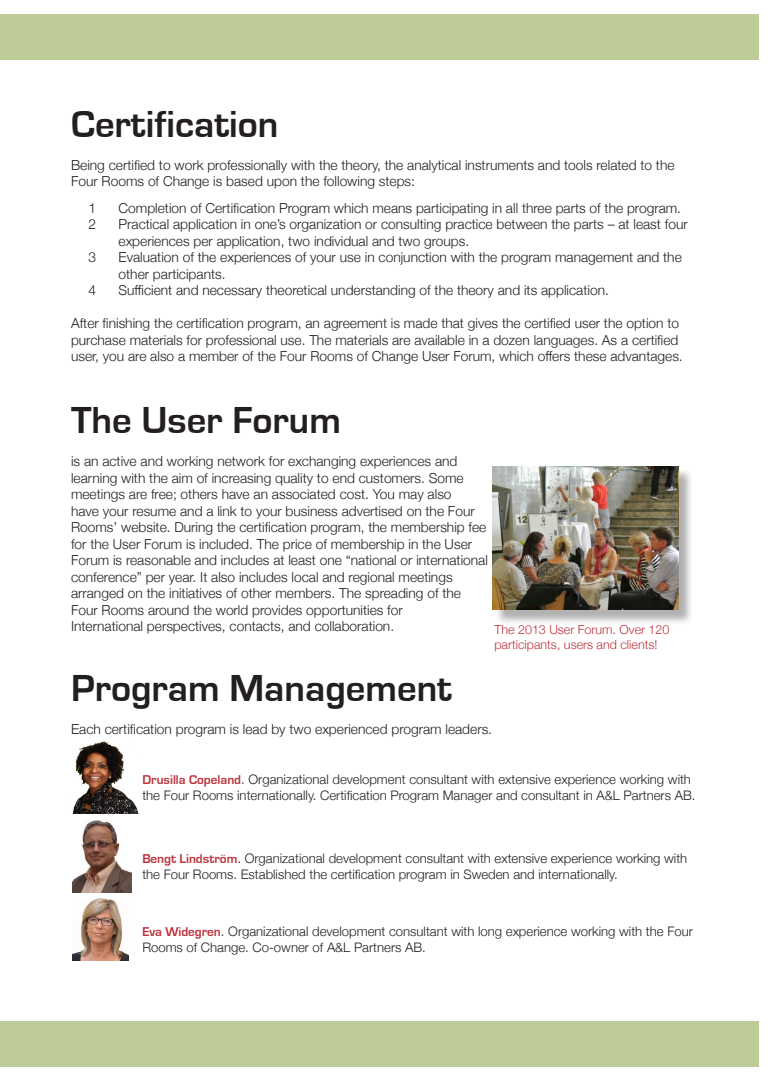
<style>
.page{position:relative;width:773px;height:1081px;background:#fff}
.page>*{position:absolute;margin:0;border:0;box-sizing:border-box;transform-origin:0 0}
.t1{font:700 38.75px "Eurostile";color:#231f20}
.t2{font:300 13.75px/16.5px "Helvetica Neue";color:#231f20}
.t3{font:300 13.12px/15.8px "Helvetica Neue";color:#231f20}
.t4{font:300 12.5px "Helvetica Neue";color:#bc343d}
.s1{font-family:"Eurostile";font-weight:700;color:#bc343d}
</style>
<div class="page">
<img style="left:73px;top:898px;width:55px;height:63px">
<div style="left:0;top:1022px;width:758px;height:45px;background:#becd97"></div>
<div style="left:0;top:14px;width:758px;height:45px;background:#becd97"></div>
<div style="left:69px;top:819px;width:68px;height:75px;background:#fff;border:1px solid #fff"></div>
<img style="left:73px;top:819px;width:58px;height:73px">
<div style="left:494px;top:468px;width:200px;height:157px;background:#231f20;opacity:.35"></div>
<img style="left:493px;top:466px;width:185px;height:143px">
<img style="left:72px;top:741px;width:67px;height:72px">
<p class="t1" style="left:71px;top:103px;width:209px">Certification</p>
<p class="t2" style="left:71px;top:155px;width:605px">Being certified to work professionally with the theory, the analytical instruments and tools related to the<br>Four Rooms of Change is based upon the following steps:</p>
<p class="t2" style="left:88px;top:198px;width:9px">1</p>
<p class="t2" style="left:118px;top:198px;width:564px">Completion of Certification Program which means participating in all three parts of the program.</p>
<p class="t2" style="left:88px;top:215px;width:9px">2</p>
<p class="t2" style="left:118px;top:215px;width:570px">Practical application in one’s organization or consulting practice between the parts – at least four experiences per application, two individual and two groups.</p>
<p class="t2" style="left:88px;top:248px;width:9px">3</p>
<p class="t2" style="left:118px;top:248px;width:564px">Evaluation of the experiences of your use in conjunction with the program management and the other participants.</p>
<p class="t2" style="left:88px;top:281px;width:9px">4</p>
<p class="t2" style="left:118px;top:281px;width:492px">Sufficient and necessary theoretical understanding of the theory and its application.</p>
<p class="t2" style="left:71px;top:314px;width:613px">After finishing the certification program, an agreement is made that gives the certified user the option to purchase materials for professional use. The materials are available in a dozen languages. As a certified user, you are also a member of the Four Rooms of Change User Forum, which offers these advantages.</p>
<p class="t1" style="left:71px;top:399px;width:271px">The User Forum</p>
<p class="t2" style="left:71px;top:452px;width:394px">is an active and working network for exchanging experiences and learning with the aim of increasing quality to end customers. Some</p>
<p class="t2" style="left:71px;top:485px;width:418px">meetings are free; others have an associated cost. You may also<br>have your resume and a link to your business advertised on the Four Rooms’ website. During the certification program, the membership fee for the User Forum is included. The price of membership in the User Forum is reasonable and includes at least one “national or international conference” per year. It also includes local and regional meetings</p>
<p class="t2" style="left:71px;top:584px;width:391px">arranged on the initiatives of other members. The spreading of the</p>
<p class="t2" style="left:71px;top:600px;width:333px">Four Rooms around the world provides opportunities for</p>
<p class="t2" style="left:71px;top:617px;width:324px">International perspectives, contacts, and collaboration.</p>
<p class="t4" style="left:494px;top:619px;width:176px">The 2013 User Forum. Over 120</p>
<p class="t4" style="left:494px;top:634px;width:164px">participants, users and clients!</p>
<p class="t1" style="left:71px;top:667px;width:382px">Program Management</p>
<p class="t2" style="left:71px;top:719px;width:422px">Each certification program is lead by two experienced program leaders.</p>
<p class="t3" style="left:142px;top:770px;width:554px"><span class="s1">Drusilla Copeland</span>. Organizational development consultant with extensive experience working with the Four Rooms internationally. Certification Program Manager and consultant in A&amp;L Partners AB.</p>
<p class="t3" style="left:142px;top:849px;width:546px"><span class="s1">Bengt Lindström</span>. Organizational development consultant with extensive experience working with the Four Rooms. Established the certification program in Sweden and internationally.</p>
<p class="t3" style="left:142px;top:923px;width:552px"><span class="s1">Eva Widegren</span>. Organizational development consultant with long experience working with the Four<br>Rooms of Change. Co-owner of A&amp;L Partners AB.</p>
</div>
